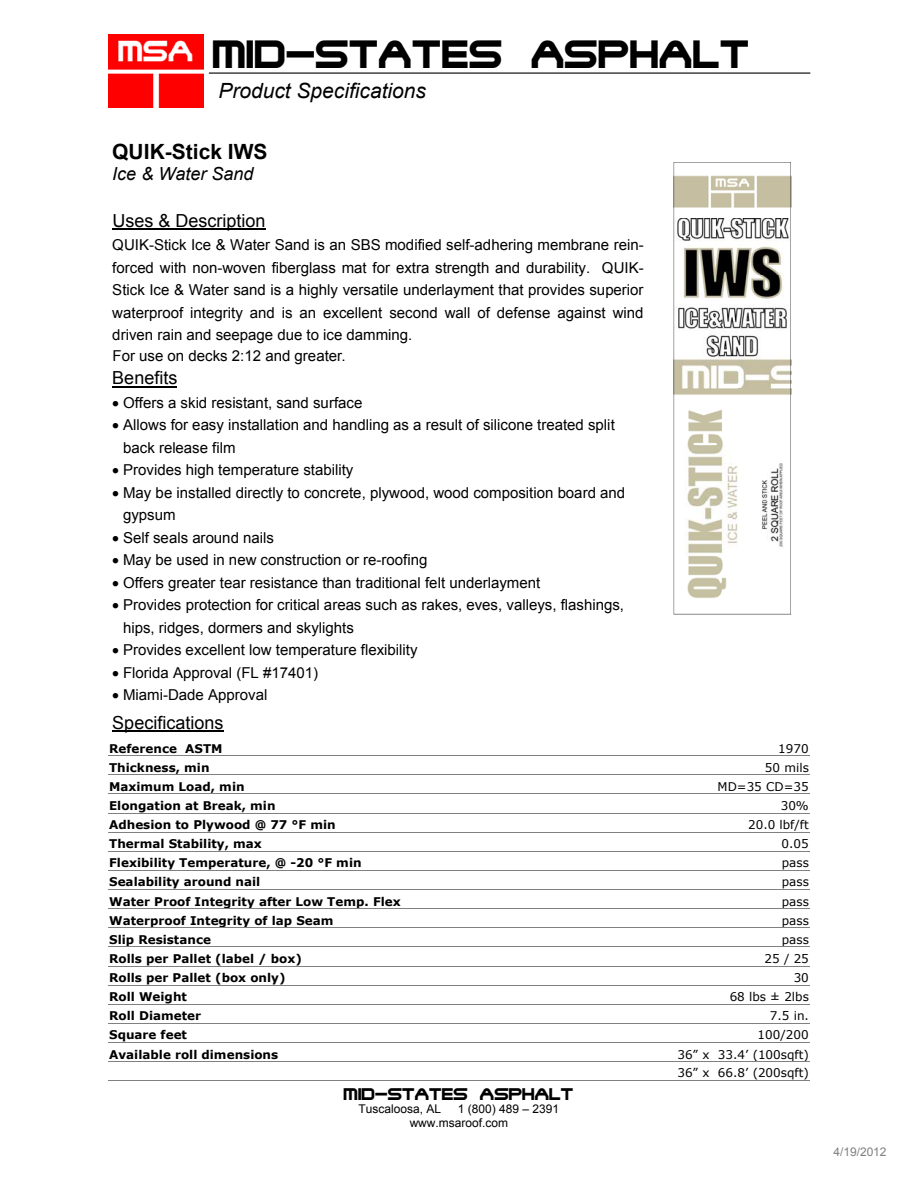
<style>
.page{position:relative;width:918px;height:1188px;background:#fff}
.page>*{position:absolute;margin:0;border:0;box-sizing:border-box;transform-origin:0 0}
.t1{font:42px "Terminator Two";color:#000}
.t2{font:italic 21px "Arial";color:#000}
.t3{font:700 21px "Arial";color:#000}
.t4{font:18px "Arial";color:#000}
.t5{font:18px "Terminator Two";color:#000}
.t6{font:italic 18px "Arial";color:#000}
.t7{font:15px/22.5px "Arial";color:#000}
.t8{font:700 12px "Verdana";color:#000}
.t9{font:12px/18.8px "Verdana";color:#000}
.t10{font:12px/13.8px "Arial";color:#000}
.t11{font:12px "Arial";color:#808080}
</style>
<div class="page">
<img style="left:108px;top:35px;width:95px;height:73px">
<hr style="left:209px;top:73px;width:601px;height:1px;background:#000">
<hr style="left:112px;top:229px;width:153px;height:1px;background:#000">
<hr style="left:112px;top:386px;width:65px;height:2px;background:#000">
<hr style="left:112px;top:731px;width:111px;height:1px;background:#000">
<svg style="left:674px;top:162px;width:117px;height:452px"></svg>
<hr style="left:108px;top:755px;width:702px;height:1px;background:#808080">
<hr style="left:108px;top:774px;width:702px;height:1px;background:#808080">
<hr style="left:108px;top:793px;width:702px;height:1px;background:#808080">
<hr style="left:108px;top:813px;width:702px;height:1px;background:#808080">
<hr style="left:108px;top:832px;width:702px;height:1px;background:#808080">
<hr style="left:108px;top:851px;width:702px;height:1px;background:#808080">
<hr style="left:108px;top:870px;width:702px;height:1px;background:#808080">
<hr style="left:108px;top:889px;width:702px;height:1px;background:#808080">
<hr style="left:108px;top:908px;width:702px;height:1px;background:#808080">
<hr style="left:108px;top:927px;width:702px;height:1px;background:#808080">
<hr style="left:108px;top:946px;width:702px;height:1px;background:#808080">
<hr style="left:108px;top:966px;width:702px;height:1px;background:#808080">
<hr style="left:108px;top:985px;width:540px;height:1px;background:#808080">
<hr style="left:108px;top:1004px;width:702px;height:1px;background:#808080">
<hr style="left:648px;top:985px;width:162px;height:1px;background:#808080">
<hr style="left:108px;top:1023px;width:702px;height:1px;background:#808080">
<hr style="left:108px;top:1042px;width:702px;height:1px;background:#808080">
<hr style="left:108px;top:1061px;width:702px;height:1px;background:#808080">
<hr style="left:108px;top:1080px;width:702px;height:1px;background:#808080">
<h1 class="t1" style="left:213px;top:32px;width:538px">MID-STATES ASPHALT</h1>
<h2 class="t2" style="left:218px;top:77px;width:209px">Product Specifications</h2>
<h2 class="t3" style="left:112px;top:138px;width:157px">QUIK-Stick IWS</h2>
<p class="t6" style="left:112px;top:162px;width:143px">Ice &amp; Water Sand</p>
<p class="t4" style="left:112px;top:209px;width:155px">Uses &amp; Description</p>
<p class="t7" style="left:112px;top:234px;width:533px;text-align:justify">QUIK-Stick Ice &amp; Water Sand is an SBS modified self-adhering membrane rein&shy;forced with non-woven fiberglass mat for extra strength and durability. QUIK-Stick Ice &amp; Water sand is a highly versatile underlayment that provides superior waterproof integrity and is an excellent second wall of defense against wind driven rain and seepage due to ice damming.</p>
<p class="t4" style="left:112px;top:366px;width:67px">Benefits</p>
<p class="t7" style="left:112px;top:391px;width:252px">• Offers a skid resistant, sand surface</p>
<p class="t7" style="left:123px;top:414px;width:493px;text-indent:-11px">• Allows for easy installation and handling as a result of silicone treated split back release film</p>
<p class="t7" style="left:112px;top:459px;width:243px">• Provides high temperature stability</p>
<p class="t7" style="left:123px;top:481px;width:504px;text-indent:-11px">• May be installed directly to concrete, plywood, wood composition board and gypsum</p>
<p class="t7" style="left:112px;top:526px;width:163px">• Self seals around nails</p>
<p class="t7" style="left:112px;top:549px;width:317px">• May be used in new construction or re-roofing</p>
<p class="t7" style="left:112px;top:571px;width:430px">• Offers greater tear resistance than traditional felt underlayment</p>
<p class="t7" style="left:123px;top:594px;width:503px;text-indent:-11px">• Provides protection for critical areas such as rakes, eves, valleys, flashings, hips, ridges, dormers and skylights</p>
<p class="t7" style="left:112px;top:639px;width:307px">• Provides excellent low temperature flexibility</p>
<p class="t7" style="left:112px;top:661px;width:208px">• Florida Approval (FL #17401)</p>
<p class="t7" style="left:112px;top:684px;width:157px">• Miami-Dade Approval</p>
<p class="t4" style="left:112px;top:711px;width:113px">Specifications</p>
<p class="t8" style="left:109px;top:740px;width:115px">Reference ASTM</p>
<p class="t9" style="left:778px;top:739px;width:32px">1970</p>
<p class="t8" style="left:109px;top:759px;width:102px">Thickness, min</p>
<p class="t9" style="left:765px;top:758px;width:45px">50 mils</p>
<p class="t8" style="left:109px;top:778px;width:137px">Maximum Load, min</p>
<p class="t9" style="left:718px;top:777px;width:93px">MD=35 CD=35</p>
<p class="t8" style="left:109px;top:797px;width:168px">Elongation at Break, min</p>
<p class="t9" style="left:781px;top:796px;width:30px">30%</p>
<p class="t8" style="left:109px;top:816px;width:228px">Adhesion to Plywood @ 77 °F min</p>
<p class="t9" style="left:748px;top:815px;width:62px">20.0 lbf/ft</p>
<p class="t8" style="left:109px;top:835px;width:154px">Thermal Stability, max</p>
<p class="t9" style="left:782px;top:834px;width:29px">0.05</p>
<p class="t8" style="left:109px;top:854px;width:254px">Flexibility Temperature, @ -20 °F min</p>
<p class="t9" style="left:782px;top:853px;width:29px">pass</p>
<p class="t8" style="left:109px;top:874px;width:153px">Sealability around nail</p>
<p class="t9" style="left:782px;top:873px;width:29px">pass</p>
<p class="t8" style="left:109px;top:893px;width:293px">Water Proof Integrity after Low Temp. Flex</p>
<p class="t9" style="left:782px;top:892px;width:29px">pass</p>
<p class="t8" style="left:109px;top:912px;width:226px">Waterproof Integrity of lap Seam</p>
<p class="t9" style="left:782px;top:911px;width:29px">pass</p>
<p class="t8" style="left:109px;top:931px;width:103px">Slip Resistance</p>
<p class="t9" style="left:782px;top:930px;width:29px">pass</p>
<p class="t8" style="left:109px;top:950px;width:194px">Rolls per Pallet (label / box)</p>
<p class="t9" style="left:765px;top:949px;width:46px">25 / 25</p>
<p class="t8" style="left:109px;top:988px;width:79px">Roll Weight</p>
<p class="t9" style="left:730px;top:987px;width:81px">68 lbs ± 2lbs</p>
<p class="t8" style="left:109px;top:1007px;width:93px">Roll Diameter</p>
<p class="t9" style="left:770px;top:1006px;width:41px">7.5 in.</p>
<p class="t8" style="left:109px;top:1027px;width:79px">Square feet</p>
<p class="t9" style="left:758px;top:1026px;width:53px">100/200</p>
<p class="t8" style="left:109px;top:1046px;width:171px">Available roll dimensions</p>
<p class="t9" style="left:677px;top:1045px;width:133px">36” x 33.4’ (100sqft)<br>36” x 66.8’ (200sqft)</p>
<p class="t7" style="left:112px;top:344px;width:235px">For use on decks 2:12 and greater.</p>
<p class="t8" style="left:109px;top:969px;width:178px">Rolls per Pallet (box only)</p>
<p class="t9" style="left:794px;top:968px;width:17px">30</p>
<p class="t5" style="left:344px;top:1084px;width:231px">MID-STATES ASPHALT</p>
<p class="t10" style="left:359px;top:1102px;width:84px">Tuscaloosa, AL</p>
<p class="t10" style="left:410px;top:1102px;width:151px;text-indent:48px">1 (800) 489 – 2391 www.msaroof.com</p>
<p class="t11" style="left:833px;top:1144px;width:55px">4/19/2012</p>
</div>
